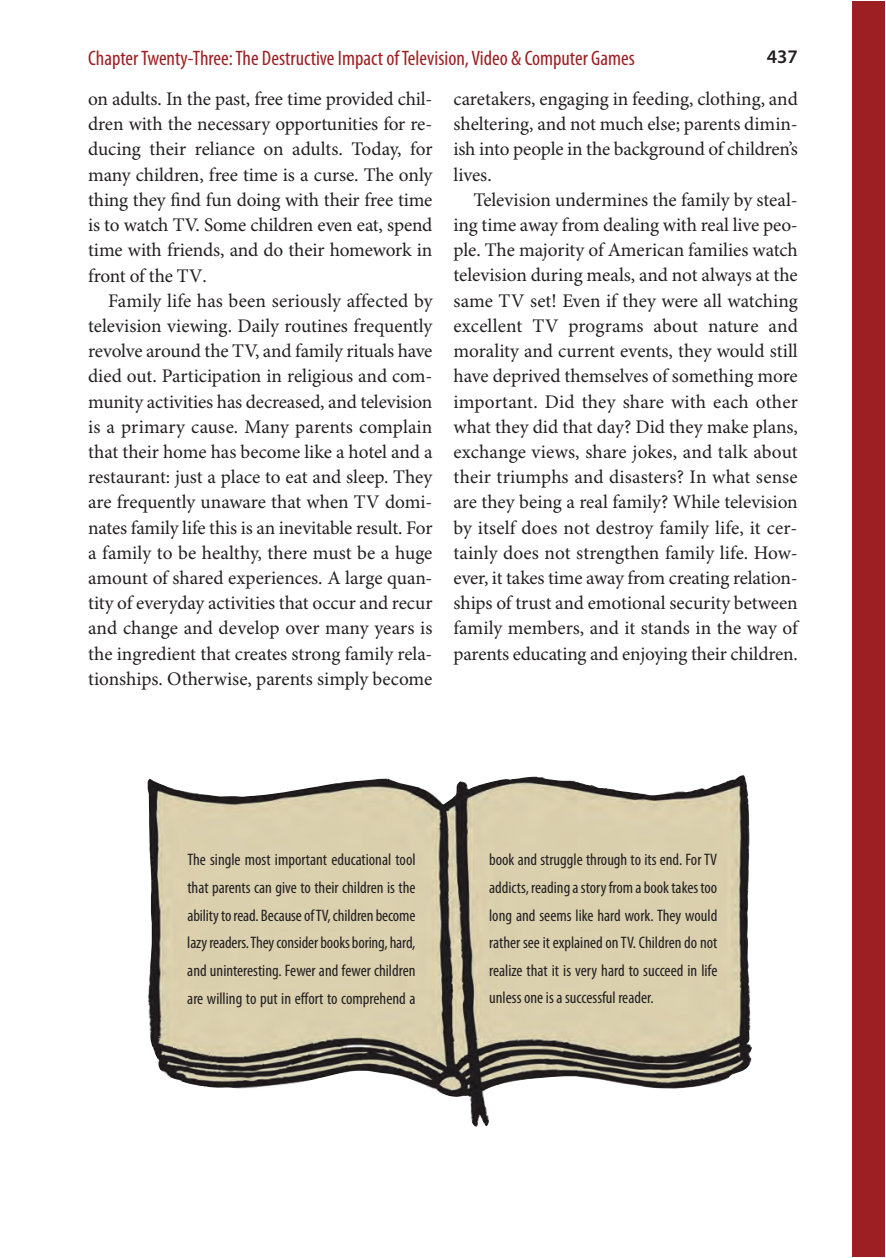
<style>
.page{position:relative;width:886px;height:1258px;background:#fff}
.page>*{position:absolute;margin:0;border:0;box-sizing:border-box;transform-origin:0 0}
.t1{font:condensed 21px "Myriad Pro";color:#9e1f23}
.t2{font:19.25px/25.2px "Minion Pro";letter-spacing:-.01em;color:#231f20;text-align:justify}
.t3{font:600 19.25px "Myriad Pro";color:#231f20}
.t4{font:condensed 16.62px/27.7px "Myriad Pro";color:#231f20;text-align:justify}
</style>
<div class="page">
<img style="left:147px;top:775px;width:605px;height:352px">
<div style="left:852px;top:1px;width:33px;height:1255px;background:#9e1f23"></div>
<p class="t1" style="left:88px;top:51px;width:548px">Chapter Twenty-Three: The Destructive Impact of Television, video &amp; Computer games</p>
<p class="t3" style="left:767px;top:50px;width:32px">437</p>
<p class="t2" style="left:88px;top:88px;width:346px">on adults. In the past, free time provided chil&shy;dren with the necessary opportunities for re&shy;ducing their reliance on adults. Today, for many children, free time is a curse. The only thing they find fun doing with their free time is to watch TV. Some children even eat, spend time with friends, and do their homework in front of the TV.</p>
<p class="t2" style="left:88px;top:290px;width:346px;text-indent:20px">Family life has been seriously affected by television viewing. Daily routines frequently revolve around the TV, and family rituals have died out. Participation in religious and com&shy;munity activities has decreased, and television is a primary cause. Many parents complain that their home has become like a hotel and a restaurant: just a place to eat and sleep. They are frequently unaware that when TV domi&shy;nates family life this is an inevitable result. For a family to be healthy, there must be a huge amount of shared experiences. A large quan&shy;tity of everyday activities that occur and recur and change and develop over many years is the ingredient that creates strong family rela&shy;tionships. Otherwise, parents simply become</p>
<p class="t2" style="left:453px;top:88px;width:346px">caretakers, engaging in feeding, clothing, and sheltering, and not much else; parents dimin&shy;ish into people in the background of children’s lives.</p>
<p class="t2" style="left:453px;top:189px;width:346px;text-indent:20px">Television undermines the family by steal&shy;ing time away from dealing with real live peo&shy;ple. The majority of American families watch television during meals, and not always at the same TV set! Even if they were all watching excellent TV programs about nature and morality and current events, they would still have deprived themselves of something more important. Did they share with each other what they did that day? Did they make plans, exchange views, share jokes, and talk about their triumphs and disasters? In what sense are they being a real family? While television by itself does not destroy family life, it cer&shy;tainly does not strengthen family life. How&shy;ever, it takes time away from creating relation&shy;ships of trust and emotional security between family members, and it stands in the way of parents educating and enjoying their children.</p>
<p class="t4" style="left:187px;top:847px;width:230px">The single most important educational tool that parents can give to their children is the ability to read. Because of Tv, children become lazy readers. They consider books boring, hard, and uninteresting. Fewer and fewer children are willing to put in effort to comprehend a</p>
<p class="t4" style="left:489px;top:847px;width:230px">book and struggle through to its end. For Tv addicts, reading a story from a book takes too long and seems like hard work. They would rather see it explained on Tv. Children do not realize that it is very hard to succeed in life unless one is a successful reader.</p>
</div>
